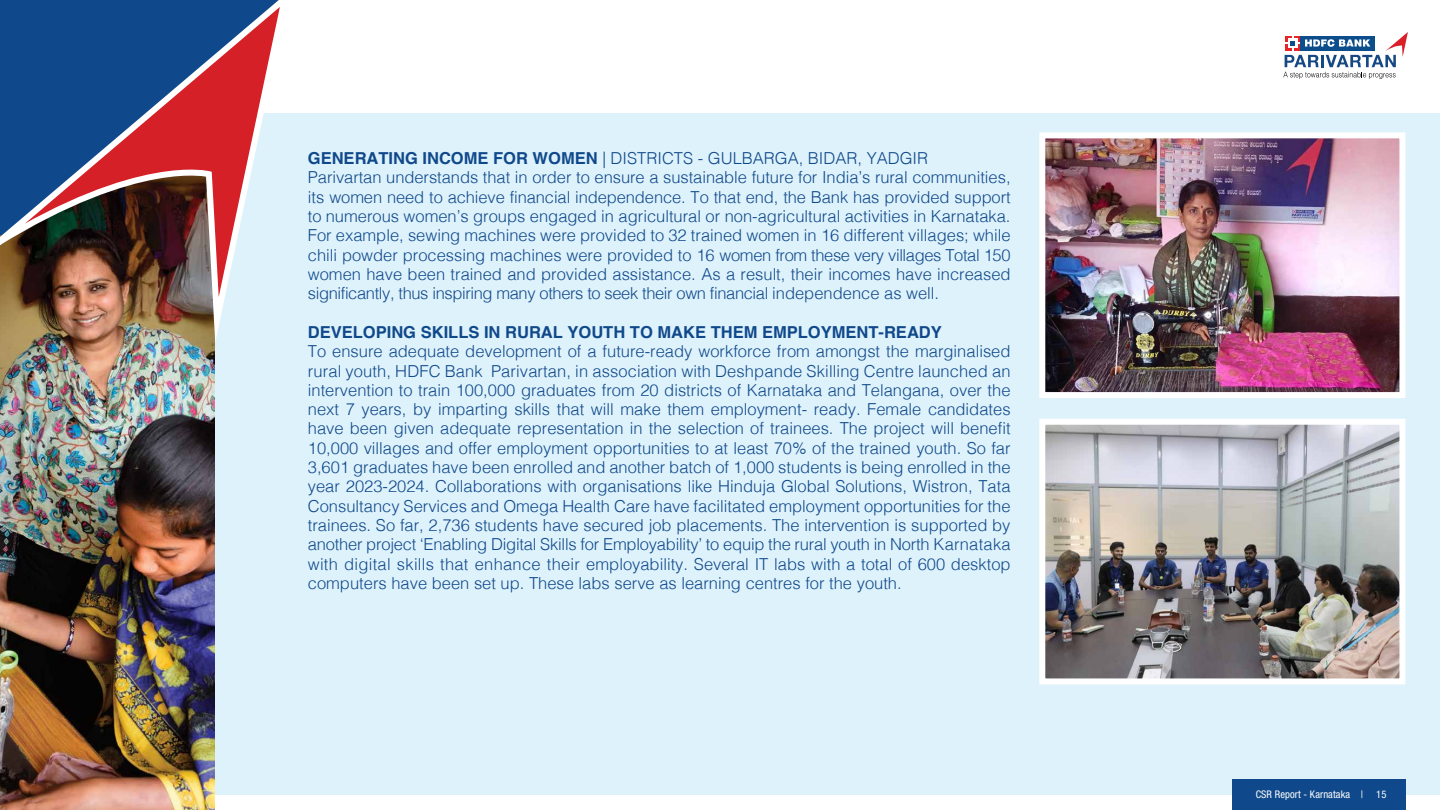
<style>
.page{position:relative;width:1440px;height:810px;background:#fff}
.page>*{position:absolute;margin:0;border:0;box-sizing:border-box;transform-origin:0 0}
.t1{font:300 16.5px/19.3px "Helvetica";color:#10498b}
.t2{font:700 16.5px "Helvetica";color:#10498b}
.t3{font:condensed 10.5px "Helvetica Neue LT Std";letter-spacing:.01em;color:#fff}
.s1{font-weight:700}
</style>
<div class="page">
<div style="left:199px;top:114px;width:1241px;height:681px;background:#def2fb"></div>
<img style="left:0;top:327px;width:219px;height:483px">
<img style="left:0;top:0;width:294px;height:327px">
<div style="left:1232px;top:779px;width:174px;height:31px;background:#10498b"></div>
<svg style="left:1283px;top:32px;width:125px;height:47px"></svg>
<img style="left:1046px;top:139px;width:352px;height:252px">
<div style="left:1039px;top:132px;width:366px;height:266px;border:6px solid #fff"></div>
<img style="left:1046px;top:426px;width:352px;height:251px">
<div style="left:1039px;top:419px;width:366px;height:265px;border:6px solid #fff"></div>
<p class="t1" style="left:308px;top:148px;width:704px"><span class="s1">GENERATING INCOME FOR WOMEN</span> | DISTRICTS - GULBARGA, BIDAR, YADGIR<br>Parivartan understands that in order to ensure a sustainable future for India’s rural communities, its women need to achieve financial independence. To that end, the Bank has provided support to numerous women’s groups engaged in agricultural or non-agricultural activities in Karnataka.<br>For example, sewing machines were provided to 32 trained women in 16 different villages; while chili powder processing machines were provided to 16 women from these very villages Total 150 women have been trained and provided assistance. As a result, their incomes have increased significantly, thus inspiring many others to seek their own financial independence as well.</p>
<p class="t2" style="left:308px;top:322px;width:635px">DEVELOPING SKILLS IN RURAL YOUTH TO MAKE THEM EMPLOYMENT-READY</p>
<p class="t1" style="left:308px;top:341px;width:704px;text-align:justify">To ensure adequate development of a future-ready workforce from amongst the marginalised rural youth, HDFC Bank Parivartan, in association with Deshpande Skilling Centre launched an intervention to train 100,000 graduates from 20 districts of Karnataka and Telangana, over the next 7 years, by imparting skills that will make them employment- ready. Female candidates have been given adequate representation in the selection of trainees. The project will benefit 10,000 villages and offer employment opportunities to at least 70% of the trained youth. So far 3,601 graduates have been enrolled and another batch of 1,000 students is being enrolled in the year 2023-2024. Collaborations with organisations like Hinduja Global Solutions, Wistron, Tata Consultancy Services and Omega Health Care have facilitated employment opportunities for the trainees. So far, 2,736 students have secured job placements. The intervention is supported by another project ‘Enabling Digital Skills for Employability’ to equip the rural youth in North Karnataka with digital skills that enhance their employability. Several IT labs with a total of 600 desktop computers have been set up. These labs serve as learning centres for the youth.</p>
<p class="t3" style="left:1256px;top:788px;width:109px">CSR Report - Karnataka |</p>
<p class="t3" style="left:1376px;top:788px;width:12px">15</p>
</div>
